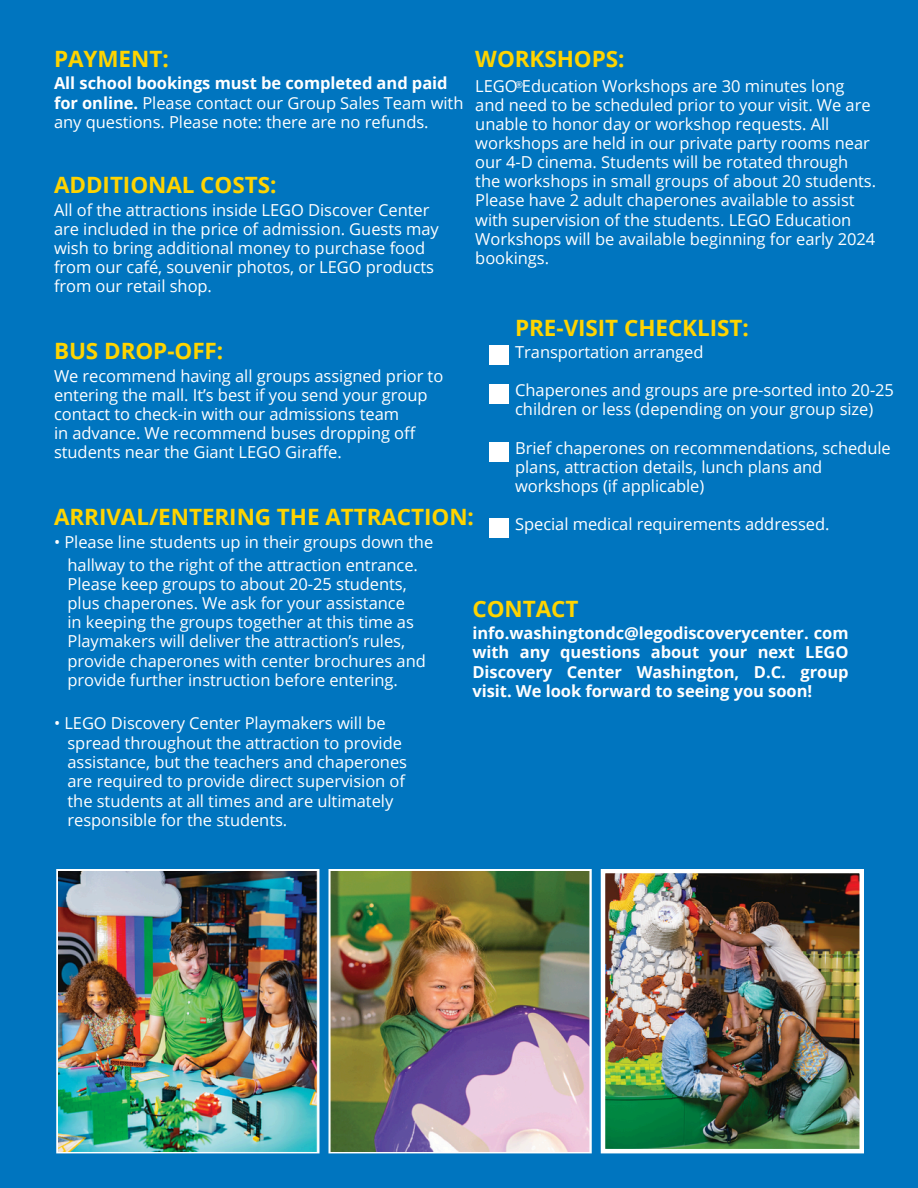
<style>
.page{position:relative;width:918px;height:1188px;background:#0075bf}
.page>*{position:absolute;margin:0;border:0;box-sizing:border-box;transform-origin:0 0}
.t1{font:700 22.5px "Open Sans";letter-spacing:-.005em;color:#ffd400}
.t2{font:16.5px/19.2px "Open Sans";letter-spacing:-.005em;color:#fff}
.t3{font:700 16.5px/19.2px "Open Sans";letter-spacing:-.005em;color:#fff;text-align:justify}
.t4{font:9.6px "Open Sans";color:#fff}
.s1{font-weight:700}
</style>
<div class="page">
<div style="left:490px;top:346px;width:19px;height:19px;background:#fff"></div>
<svg style="left:56px;top:869px;width:264px;height:284px;background:#d9eef0"></svg>
<img style="left:58px;top:871px;width:543px;height:280px">
<img style="left:601px;top:869px;width:263px;height:284px">
<div style="left:490px;top:385px;width:19px;height:19px;background:#fff"></div>
<div style="left:490px;top:442px;width:19px;height:19px;background:#fff"></div>
<div style="left:490px;top:519px;width:19px;height:19px;background:#fff"></div>
<p class="t1" style="left:54px;top:43px;width:116px">PAYMENT:</p>
<p class="t2" style="left:54px;top:73px;width:411px"><span class="s1">All school bookings must be completed and paid for online.</span> Please contact our Group Sales Team with any questions. Please note: there are no refunds.</p>
<p class="t1" style="left:54px;top:169px;width:224px">ADDITIONAL COSTS:</p>
<p class="t2" style="left:54px;top:200px;width:386px">All of the attractions inside LEGO Discover Center are included in the price of admission. Guests may wish to bring additional money to purchase food from our café, souvenir photos, or LEGO products from our retail shop.</p>
<p class="t1" style="left:475px;top:43px;width:151px">WORKSHOPS:</p>
<h1 class="t2" style="left:475px;top:76px;width:371px">LEGO Education Workshops are 30 minutes long</h1>
<p class="t4" style="left:515px;top:77px;width:10px">®</p>
<p class="t2" style="left:475px;top:95px;width:402px">and need to be scheduled prior to your visit. We are unable to honor day or workshop requests. All workshops are held in our private party rooms near our 4-D cinema. Students will be rotated through the workshops in small groups of about 20 students.<br>Please have 2 adult chaperones available to assist with supervision of the students. LEGO Education Workshops will be available beginning for early 2024 bookings.</p>
<p class="t1" style="left:54px;top:335px;width:171px">BUS DROP-OFF:</p>
<p class="t2" style="left:54px;top:366px;width:391px">We recommend having all groups assigned prior to entering the mall. It’s best if you send your group contact to check-in with our admissions team<br>in advance. We recommend buses dropping off students near the Giant LEGO Giraffe.</p>
<p class="t1" style="left:54px;top:501px;width:422px">ARRIVAL/ENTERING THE ATTRACTION:</p>
<p class="t2" style="left:54px;top:532px;width:381px">• Please line students up in their groups down the</p>
<p class="t1" style="left:515px;top:312px;width:235px">PRE-VISIT CHECKLIST:</p>
<p class="t2" style="left:515px;top:342px;width:190px">Transportation arranged</p>
<p class="t2" style="left:515px;top:380px;width:380px">Chaperones and groups are pre-sorted into 20-25 children or less (depending on your group size)</p>
<p class="t2" style="left:515px;top:438px;width:377px">Brief chaperones on recommendations, schedule plans, attraction details, lunch plans and workshops (if applicable)</p>
<p class="t2" style="left:515px;top:514px;width:316px">Special medical requirements addressed.</p>
<p class="t2" style="left:67px;top:555px;width:360px">hallway to the right of the attraction entrance.<br>Please keep groups to about 20-25 students, plus chaperones. We ask for your assistance<br>in keeping the groups together at this time as Playmakers will deliver the attraction’s rules, provide chaperones with center brochures and provide further instruction before entering.</p>
<p class="t2" style="left:54px;top:713px;width:333px">• LEGO Discovery Center Playmakers will be</p>
<h2 class="t2" style="left:67px;top:733px;width:341px">spread throughout the attraction to provide assistance, but the teachers and chaperones are required to provide direct supervision of the students at all times and are ultimately responsible for the students.</h2>
<p class="t1" style="left:472px;top:593px;width:108px">CONTACT</p>
<p class="t3" style="left:472px;top:623px;width:378px">info.washingtondc@legodiscoverycenter. com with any questions about your next LEGO Discovery Center Washington, D.C. group visit. We look forward to seeing you soon!</p>
</div>
